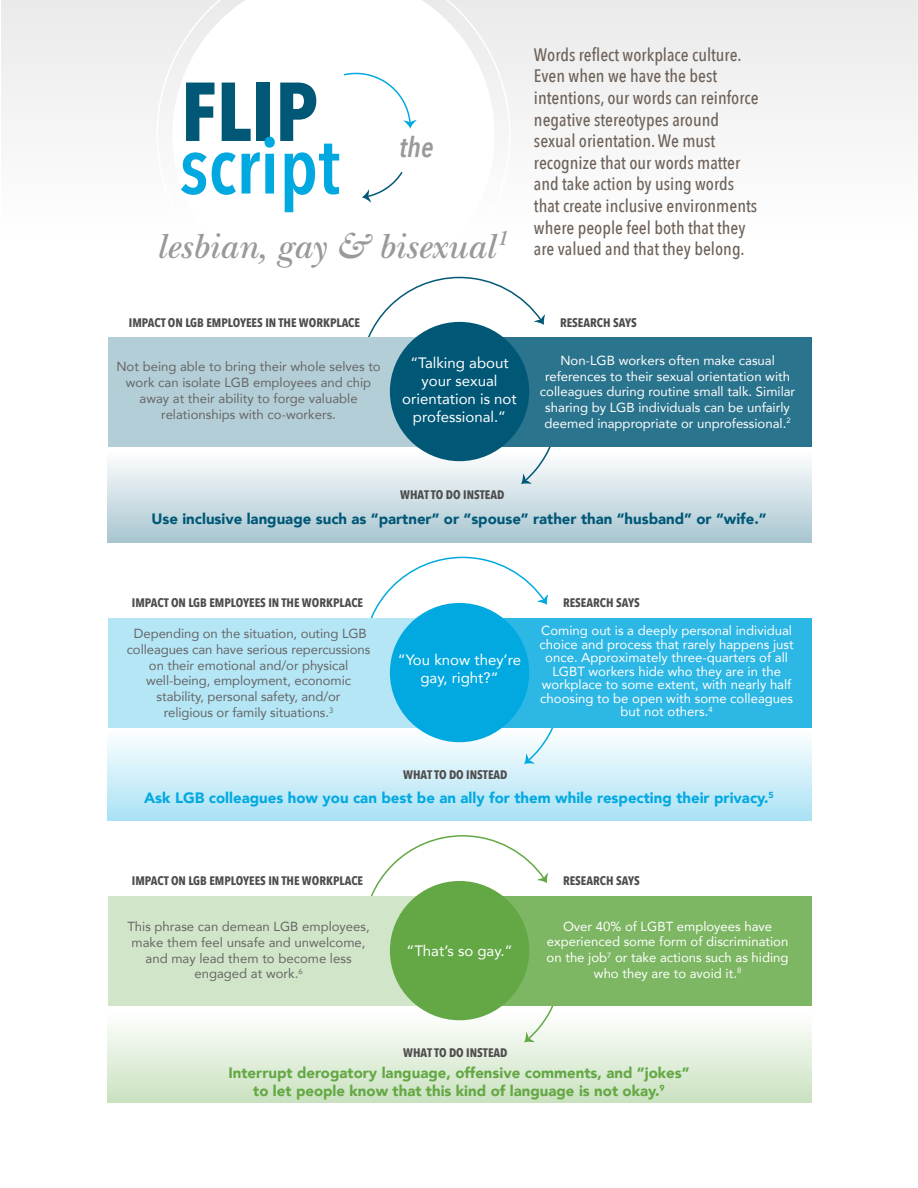
<style>
.page{position:relative;width:918px;height:1188px;background:#fff}
.page>*{position:absolute;margin:0;border:0;box-sizing:border-box;transform-origin:0 0}
.t1{font:700 82.5px "Avenir Next Condensed";color:#005776}
.t2{font:600 78px "Avenir Next Condensed";color:#02a9e0}
.t3{font:italic 600 36.75px "New Baskerville ITC Pro";color:#999}
.t4{font:italic 600 27.9px "Avenir Next Condensed";color:#999}
.t5{font:500 18px/21.6px "Avenir Next Condensed";color:#6e6259}
.t6{font:900 15px/18px "Avenir";color:#63a844;text-align:center}
.t7{font:15px/18px "Avenir";color:#fff;text-align:center}
.t8{font:900 15px "Avenir";color:#005776}
.t9{font:900 15px "Avenir";color:#02a9e0}
.t10{font:13.2px/15.8px "Avenir";color:#fff;text-align:center}
.t11{font:13.2px/15.8px "Avenir";color:#666;text-align:center}
.t12{font:700 12.3px "Avenir Next Condensed";color:#4d4d4d}
</style>
<div class="page">
<div style="left:1px;top:0;width:917px;height:271px;background:linear-gradient(to right,#fbfbfb,#f6f6f6)"></div>
<svg style="left:108px;top:594px;width:704px;height:227px"></svg>
<svg style="left:108px;top:873px;width:704px;height:230px"></svg>
<svg style="left:108px;top:314px;width:704px;height:228px"></svg>
<svg style="left:156px;top:0;width:355px;height:17px"></svg>
<svg style="left:524px;top:1006px;width:39px;height:37px"></svg>
<svg style="left:362px;top:835px;width:186px;height:61px"></svg>
<svg style="left:524px;top:727px;width:39px;height:37px"></svg>
<svg style="left:362px;top:556px;width:186px;height:62px"></svg>
<svg style="left:521px;top:446px;width:39px;height:38px"></svg>
<svg style="left:359px;top:276px;width:186px;height:61px"></svg>
<div style="left:495px;top:337px;width:317px;height:109px;background:#2b748d"></div>
<div style="left:108px;top:337px;width:317px;height:109px;background:#b4ced7"></div>
<div style="left:495px;top:618px;width:317px;height:109px;background:#2db7e5"></div>
<div style="left:108px;top:618px;width:317px;height:109px;background:#b5e6f6"></div>
<div style="left:495px;top:896px;width:317px;height:110px;background:#7db763"></div>
<div style="left:108px;top:896px;width:317px;height:110px;background:#d1e6c8"></div>
<div style="left:390px;top:881px;width:139px;height:139px;background:#63a844;border-radius:50%"></div>
<div style="left:390px;top:603px;width:139px;height:139px;background:#02a9e0;border-radius:50%"></div>
<div style="left:390px;top:322px;width:139px;height:139px;background:#005776;border-radius:50%"></div>
<svg style="left:362px;top:172px;width:41px;height:31px"></svg>
<svg style="left:344px;top:72px;width:73px;height:57px"></svg>
<h1 class="t1" style="left:181px;top:61px;width:139px">FLIP</h1>
<h2 class="t2" style="left:180px;top:99px;width:162px">script</h2>
<h3 class="t4" style="left:399px;top:130px;width:36px">the</h3>
<h3 class="t3" style="left:159px;top:225px;width:351px">lesbian, gay &amp; bisexual<sup>1</sup></h3>
<p class="t5" style="left:534px;top:44px;width:226px">Words reflect workplace culture.<br>Even when we have the best intentions, our words can reinforce negative stereotypes around sexual orientation. We must recognize that our words matter and take action by using words that create inclusive environments where people feel both that they are valued and that they belong.</p>
<p class="t12" style="left:129px;top:315px;width:233px">IMPACT ON LGB EMPLOYEES IN THE WORKPLACE</p>
<p class="t12" style="left:560px;top:315px;width:78px">RESEARCH SAYS</p>
<p class="t11" style="left:116px;top:359px;width:266px">Not being able to bring their whole selves to work can isolate LGB employees and chip away at their ability to forge valuable relationships with co-workers.</p>
<p class="t7" style="left:402px;top:354px;width:116px">“Talking about your sexual orientation is not professional.”</p>
<p class="t12" style="left:400px;top:487px;width:106px">WHAT TO DO INSTEAD</p>
<p class="t10" style="left:540px;top:352px;width:257px">Non-LGB workers often make casual references to their sexual orientation with colleagues during routine small talk. Similar sharing by LGB individuals can be unfairly deemed inappropriate or unprofessional.<sup>2</sup></p>
<p class="t8" style="left:151px;top:506px;width:617px">Use inclusive language such as “partner” or “spouse” rather than “husband” or “wife.”</p>
<p class="t12" style="left:132px;top:595px;width:233px">IMPACT ON LGB EMPLOYEES IN THE WORKPLACE</p>
<p class="t12" style="left:563px;top:595px;width:78px">RESEARCH SAYS</p>
<p class="t11" style="left:127px;top:625px;width:245px">Depending on the situation, outing LGB colleagues can have serious repercussions on their emotional and/or physical well-being, employment, economic stability, personal safety, and/or<br>religious or family situations.<sup>3</sup></p>
<p class="t7" style="left:398px;top:651px;width:125px">“You know they’re gay, right?”</p>
<p class="t10" style="left:540px;top:624px;width:256px;line-height:13.5px">Coming out is a deeply personal individual choice and process that rarely happens just once. Approximately three-quarters of all LGBT workers hide who they are in the workplace to some extent, with nearly half choosing to be open with some colleagues but not others.<sup>4</sup></p>
<p class="t12" style="left:403px;top:767px;width:106px">WHAT TO DO INSTEAD</p>
<p class="t9" style="left:144px;top:785px;width:631px">Ask LGB colleagues how you can best be an ally for them while respecting their privacy.<sup>5</sup></p>
<p class="t12" style="left:132px;top:874px;width:233px">IMPACT ON LGB EMPLOYEES IN THE WORKPLACE</p>
<p class="t12" style="left:563px;top:874px;width:78px">RESEARCH SAYS</p>
<p class="t11" style="left:127px;top:918px;width:244px">This phrase can demean LGB employees, make them feel unsafe and unwelcome, and may lead them to become less engaged at work.<sup>6</sup></p>
<p class="t7" style="left:407px;top:941px;width:107px">“That’s so gay.”</p>
<p class="t12" style="left:403px;top:1045px;width:106px">WHAT TO DO INSTEAD</p>
<p class="t10" style="left:547px;top:918px;width:243px">Over 40% of LGBT employees have experienced some form of discrimination on the job<sup>7</sup> or take actions such as hiding who they are to avoid it.<sup>8</sup></p>
<p class="t6" style="left:228px;top:1063px;width:463px">Interrupt derogatory language, offensive comments, and “jokes” to let people know that this kind of language is not okay.<sup>9</sup></p>
</div>
